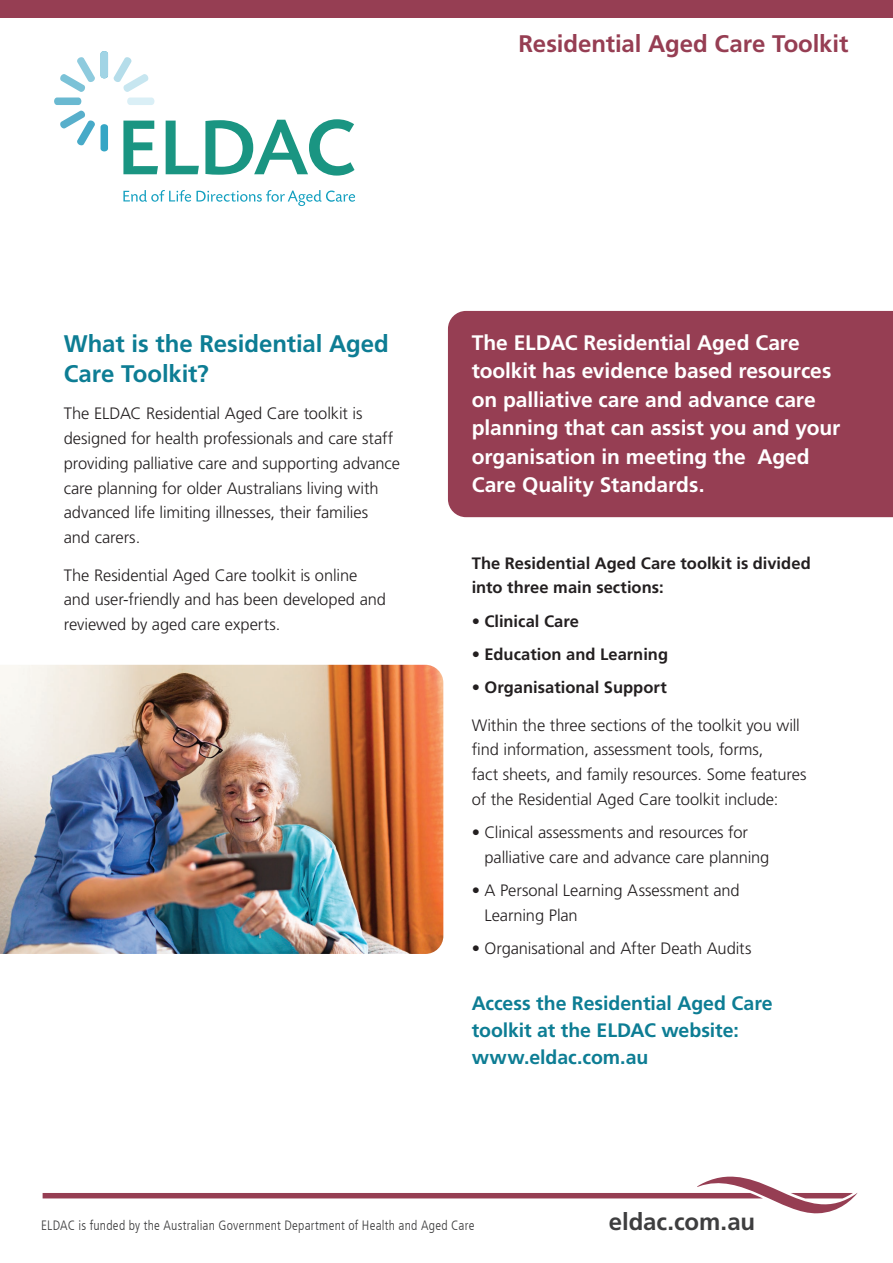
<style>
.page{position:relative;width:893px;height:1263px;background:#fff}
.page>*{position:absolute;margin:0;border:0;box-sizing:border-box;transform-origin:0 0}
.Text_Heading{font:700 24px/30px "Frutiger LT Std";letter-spacing:-.005em;color:#0d7d94}
.Text_Heading-2{font:700 24px "Frutiger LT Std";letter-spacing:-.005em;color:#963e53}
.Website{font:700 24px "Frutiger LT Std";letter-spacing:-.005em;color:#3e3e3f}
.White_text{font:700 21px/28.5px "Frutiger LT Std";letter-spacing:-.005em;color:#fff}
._13pt_Bold_sub_head{font:700 19.5px/27px "Frutiger LT Std";letter-spacing:-.005em;color:#0d7d94}
.Text{font:300 16.5px/24.8px "Frutiger LT Std";letter-spacing:-.005em;color:#231f20}
.Text-2{font:700 16.5px/24.8px "Frutiger LT Std";color:#231f20}
.Funded_by_text{font:300 condensed 13.5px "Frutiger LT";letter-spacing:.015em;color:#3e3e3f}
</style>
<div class="page">
<div style="left:0;top:0;width:893px;height:17px;background:#963e53"></div>
<svg style="left:127px;top:98px;width:27px;height:7px"></svg>
<svg style="left:101px;top:124px;width:7px;height:27px"></svg>
<svg style="left:54px;top:98px;width:41px;height:48px"></svg>
<svg style="left:60px;top:57px;width:35px;height:35px"></svg>
<svg style="left:101px;top:51px;width:48px;height:41px"></svg>
<svg style="left:123px;top:190px;width:232px;height:16px"></svg>
<svg style="left:123px;top:121px;width:35px;height:53px"></svg>
<svg style="left:166px;top:121px;width:33px;height:53px"></svg>
<svg style="left:205px;top:119px;width:149px;height:57px"></svg>
<img style="left:0;top:665px;width:443px;height:289px">
<div style="left:448px;top:311px;width:445px;height:206px;background:#963e53"></div>
<svg style="left:43px;top:1176px;width:815px;height:38px"></svg>
<h1 class="Text_Heading-2" style="left:518px;top:29px;width:331px">Residential Aged Care Toolkit</h1>
<h1 class="Text_Heading" style="left:64px;top:329px;width:327px">What is the Residential Aged<br>Care Toolkit?</h1>
<p class="Text" style="left:64px;top:402px;width:338px">The ELDAC Residential Aged Care toolkit is designed for health professionals and care staff providing palliative care and supporting advance care planning for older Australians living with advanced life limiting illnesses, their families<br>and carers.</p>
<p class="Text" style="left:64px;top:563px;width:324px">The Residential Aged Care toolkit is online and user-friendly and has been developed and reviewed by aged care experts.</p>
<p class="White_text" style="left:472px;top:328px;width:370px">The ELDAC Residential Aged Care toolkit has evidence based resources on palliative care and advance care planning that can assist you and your organisation in meeting the Aged Care Quality Standards.</p>
<p class="Text-2" style="left:472px;top:550px;width:341px">The Residential Aged Care toolkit is divided into three main sections:</p>
<p class="Text-2" style="left:472px;top:608px;width:109px">• Clinical Care</p>
<p class="Text-2" style="left:472px;top:642px;width:198px">• Education and Learning</p>
<p class="Text-2" style="left:472px;top:675px;width:197px">• Organisational Support</p>
<p class="Text" style="left:472px;top:713px;width:336px">Within the three sections of the toolkit you will find information, assessment tools, forms,<br>fact sheets, and family resources. Some features of the Residential Aged Care toolkit include:</p>
<p class="Text" style="left:484px;top:820px;width:286px;text-indent:-13px">• Clinical assessments and resources for palliative care and advance care planning</p>
<p class="Text" style="left:484px;top:878px;width:257px;text-indent:-13px">• A Personal Learning Assessment and<br>Learning Plan</p>
<p class="Text" style="left:472px;top:936px;width:281px">• Organisational and After Death Audits</p>
<p class="_13pt_Bold_sub_head" style="left:472px;top:990px;width:303px">Access the Residential Aged Care toolkit at the ELDAC website: www.eldac.com.au</p>
<p class="Funded_by_text" style="left:41px;top:1217px;width:435px">ELDAC is funded by the Australian Government Department of Health and Aged Care</p>
<p class="Website" style="left:609px;top:1207px;width:148px">eldac.com.au</p>
</div>
